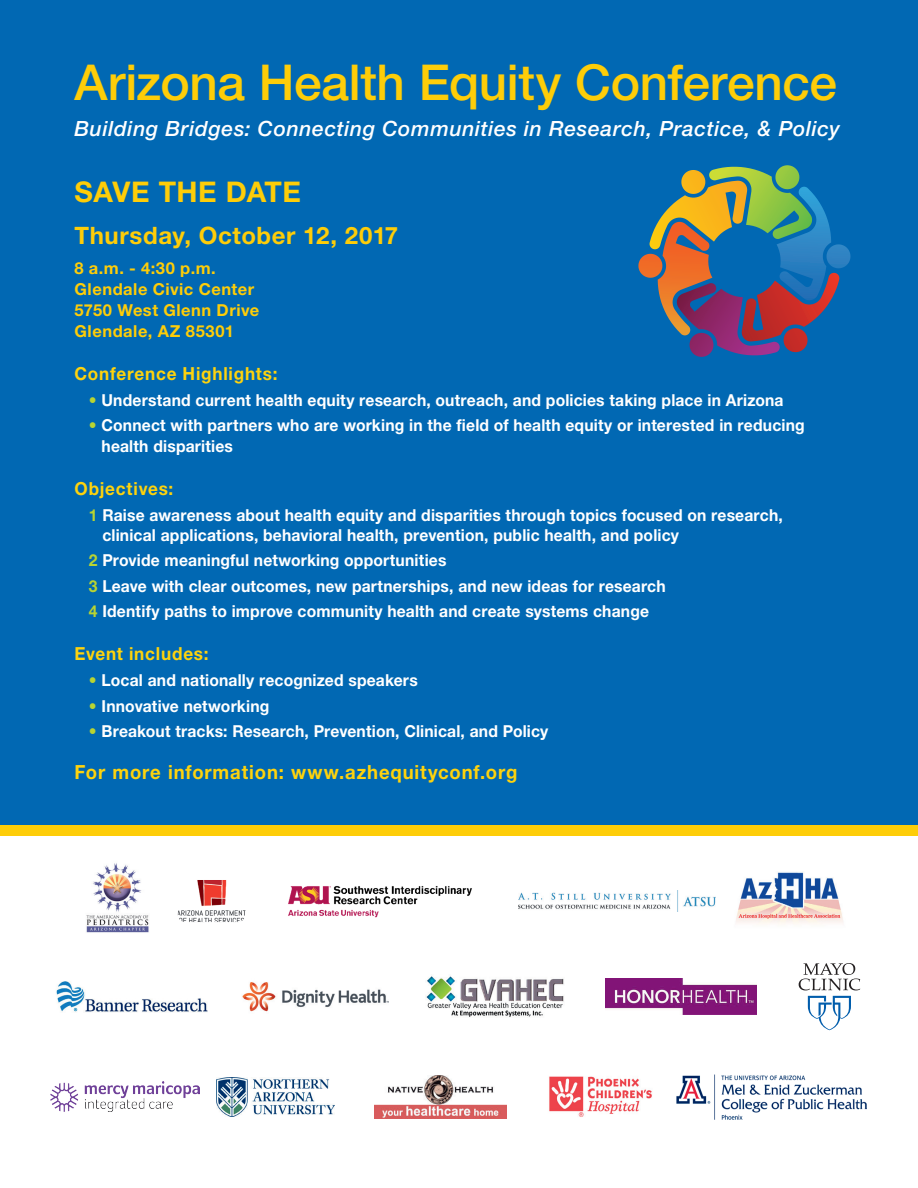
<style>
.page{position:relative;width:918px;height:1188px;background:#fff}
.page>*{position:absolute;margin:0;border:0;box-sizing:border-box;transform-origin:0 0}
.t1{font:500 49.5px "Helvetica Neue LT Std";letter-spacing:-.005em;color:#fecd08}
.t2{font:700 28.5px "Helvetica Neue LT Std";letter-spacing:.015em;color:#fecd08}
.t3{font:700 24px "Helvetica Neue LT Std";letter-spacing:.025em;color:#fecd08}
.t4{font:italic 500 21px "Helvetica Neue LT Std";letter-spacing:.03em;color:#fff}
.t5{font:700 19.5px "Helvetica Neue LT Std";letter-spacing:.045em;color:#fed30d;scale:.95 1}
.t6{font:700 18px "Helvetica Neue LT Std";letter-spacing:.045em;color:#fed30d;scale:.95 1}
.t7{font:700 16.5px/25.5px "Helvetica Neue LT Std";letter-spacing:.01em;color:#fff;scale:.95 1}
.t8{font:700 16.5px/21px "Helvetica Neue LT Std";letter-spacing:.03em;color:#fecd08}
.s1{color:#b8d432}
</style>
<div class="page">
<div style="left:0;top:0;width:918px;height:835px;background:#0168b3"></div>
<svg style="left:638px;top:165px;width:212px;height:192px"></svg>
<div style="left:0;top:825px;width:918px;height:10px;background:#fecd08"></div>
<img style="left:56px;top:981px;width:152px;height:31px">
<img style="left:242px;top:982px;width:146px;height:30px">
<img style="left:606px;top:978px;width:151px;height:36px">
<svg style="left:799px;top:963px;width:61px;height:67px"></svg>
<img style="left:426px;top:976px;width:138px;height:41px">
<img style="left:51px;top:1082px;width:149px;height:30px">
<img style="left:374px;top:1075px;width:133px;height:43px">
<img style="left:549px;top:1076px;width:103px;height:41px">
<img style="left:217px;top:1077px;width:117px;height:39px">
<img style="left:676px;top:1075px;width:191px;height:44px">
<img style="left:178px;top:880px;width:67px;height:42px">
<img style="left:288px;top:886px;width:184px;height:32px">
<img style="left:518px;top:890px;width:198px;height:22px">
<img style="left:736px;top:872px;width:107px;height:52px">
<img style="left:86px;top:863px;width:63px;height:70px">
<h1 class="t1" style="left:75px;top:53px;width:764px">Arizona Health Equity Conference</h1>
<p class="t4" style="left:75px;top:116px;width:767px">Building Bridges: Connecting Communities in Research, Practice, &amp; Policy</p>
<h2 class="t2" style="left:75px;top:174px;width:228px">SAVE THE DATE</h2>
<h3 class="t3" style="left:75px;top:220px;width:325px">Thursday, October 12, 2017</h3>
<p class="t8" style="left:75px;top:257px;width:186px">8 a.m. - 4:30 p.m.<br>Glendale Civic Center<br>5750 West Glenn Drive<br>Glendale, AZ 85301</p>
<p class="t6" style="left:75px;top:362px;width:215px">Conference Highlights:</p>
<p class="t7" style="left:89px;top:387px;width:733px"><span class="s1">•</span> Understand current health equity research, outreach, and policies taking place in Arizona</p>
<p class="t7" style="left:102px;top:414px;width:742px;line-height:21px;text-indent:-13px"><span class="s1">•</span> Connect with partners who are working in the field of health equity or interested in reducing health disparities</p>
<p class="t6" style="left:75px;top:478px;width:105px">Objectives:</p>
<p class="t7" style="left:102px;top:505px;width:718px;line-height:19.5px;text-indent:-13px"><span class="s1">1</span> Raise awareness about health equity and disparities through topics focused on research, clinical applications, behavioral health, prevention, public health, and policy</p>
<p class="t7" style="left:89px;top:547px;width:609px"><span class="s1">2</span> Provide meaningful networking opportunities<br><span class="s1">3</span> Leave with clear outcomes, new partnerships, and new ideas for research<br><span class="s1">4</span> Identify paths to improve community health and create systems change</p>
<p class="t6" style="left:75px;top:643px;width:143px">Event includes:</p>
<p class="t7" style="left:89px;top:667px;width:348px"><span class="s1">•</span> Local and nationally recognized speakers</p>
<p class="t7" style="left:89px;top:693px;width:191px"><span class="s1">•</span> Innovative networking</p>
<p class="t7" style="left:89px;top:718px;width:485px"><span class="s1">•</span> Breakout tracks: Research, Prevention, Clinical, and Policy</p>
<p class="t5" style="left:75px;top:760px;width:468px">For more information: www.azhequityconf.org</p>
</div>
